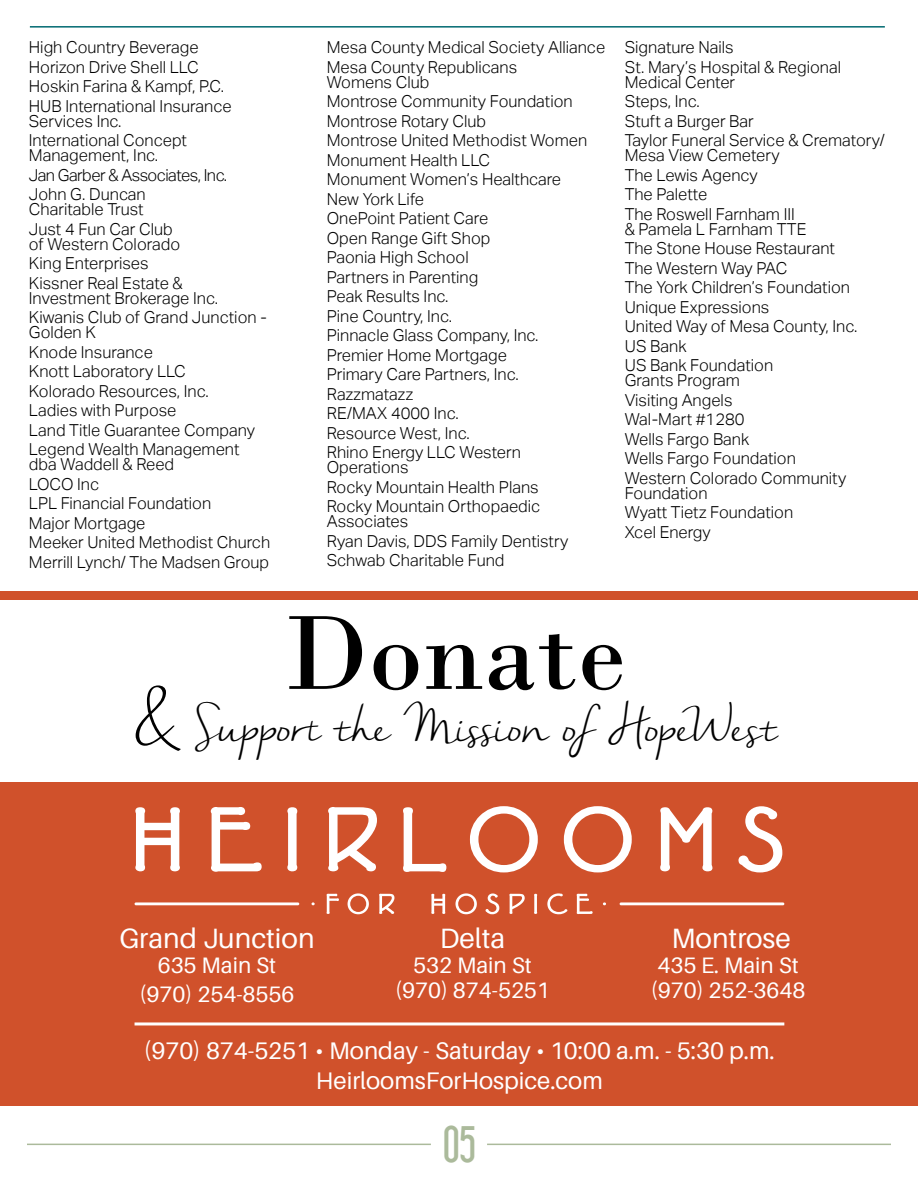
<style>
.page{position:relative;width:918px;height:1188px;background:#fff}
.page>*{position:absolute;margin:0;border:0;box-sizing:border-box;transform-origin:0 0}
.t1{font:111px "Bodoni";color:#000}
.t2{font:45px "Nella Sue";color:#000}
.t3{font:45px "Libel Suit";color:#abba9b}
.t4{font:27.9px "Aileron";color:#fff}
.t5{font:24px/30px "Aileron";color:#fff;text-align:center}
.t6{font:22.35px/25.2px "Aileron";color:#fff;text-align:center}
.t7{font:300 16.5px/19.5px "Aktiv Grotesk";color:#000}
.s1{font-size:72px}
</style>
<div class="page">
<hr style="left:27px;top:1144px;width:404px;height:1px;background:#abba9b">
<hr style="left:487px;top:1144px;width:404px;height:1px;background:#abba9b">
<div style="left:0;top:782px;width:918px;height:323px;background:#d0512b"></div>
<svg style="left:135px;top:807px;width:45px;height:64px"></svg>
<svg style="left:211px;top:807px;width:51px;height:65px"></svg>
<svg style="left:287px;top:807px;width:10px;height:64px"></svg>
<svg style="left:328px;top:807px;width:49px;height:64px"></svg>
<svg style="left:403px;top:807px;width:43px;height:65px"></svg>
<svg style="left:470px;top:806px;width:68px;height:66px"></svg>
<svg style="left:564px;top:806px;width:68px;height:66px"></svg>
<svg style="left:660px;top:807px;width:52px;height:64px"></svg>
<svg style="left:739px;top:806px;width:43px;height:66px"></svg>
<svg style="left:327px;top:894px;width:12px;height:20px"></svg>
<svg style="left:348px;top:893px;width:21px;height:21px"></svg>
<svg style="left:379px;top:894px;width:15px;height:20px"></svg>
<svg style="left:431px;top:894px;width:14px;height:20px"></svg>
<svg style="left:456px;top:893px;width:21px;height:21px"></svg>
<svg style="left:486px;top:893px;width:13px;height:21px"></svg>
<svg style="left:509px;top:894px;width:16px;height:20px"></svg>
<svg style="left:534px;top:894px;width:3px;height:20px"></svg>
<svg style="left:547px;top:893px;width:20px;height:21px"></svg>
<svg style="left:577px;top:894px;width:16px;height:20px"></svg>
<hr style="left:620px;top:902px;width:164px;height:3px;background:#fff">
<hr style="left:135px;top:902px;width:164px;height:3px;background:#fff">
<div style="left:0;top:591px;width:918px;height:9px;background:#d0512b"></div>
<hr style="left:135px;top:1022px;width:649px;height:3px;background:#fff">
<hr style="left:30px;top:26px;width:855px;height:2px;background:#006a71">
<p class="t7" style="left:29px;top:38px;width:204px">High Country Beverage<br>Horizon Drive Shell LLC<br>Hoskin Farina &amp; Kampf, P.C.<br>HUB International Insurance</p>
<p class="t7" style="left:29px;top:111px;width:160px">Services Inc.<br>International Concept</p>
<p class="t7" style="left:29px;top:146px;width:200px">Management, Inc.<br>Jan Garber &amp; Associates, Inc.<br>John G. Duncan</p>
<p class="t7" style="left:29px;top:200px;width:145px">Charitable Trust<br>Just 4 Fun Car Club</p>
<p class="t7" style="left:29px;top:234px;width:155px">of Western Colorado<br>King Enterprises<br>Kissner Real Estate &amp;</p>
<p class="t7" style="left:29px;top:288px;width:239px">Investment Brokerage Inc.<br>Kiwanis Club of Grand Junction -</p>
<p class="t7" style="left:29px;top:323px;width:228px">Golden K<br>Knode Insurance<br>Knott Laboratory LLC<br>Kolorado Resources, Inc.<br>Ladies with Purpose<br>Land Title Guarantee Company<br>Legend Wealth Management</p>
<p class="t7" style="left:29px;top:455px;width:243px">dba Waddell &amp; Reed<br>LOCO Inc<br>LPL Financial Foundation<br>Major Mortgage<br>Meeker United Methodist Church<br>Merrill Lynch/ The Madsen Group</p>
<p class="t7" style="left:327px;top:38px;width:280px">Mesa County Medical Society Alliance<br>Mesa County Republicans</p>
<p class="t7" style="left:327px;top:72px;width:262px">Womens Club<br>Montrose Community Foundation<br>Montrose Rotary Club<br>Montrose United Methodist Women<br>Monument Health LLC<br>Monument Women’s Healthcare<br>New York Life<br>OnePoint Patient Care<br>Open Range Gift Shop<br>Paonia High School<br>Partners in Parenting<br>Peak Results Inc.<br>Pine Country, Inc.<br>Pinnacle Glass Company, Inc.<br>Premier Home Mortgage<br>Primary Care Partners, Inc.<br>Razzmatazz<br>RE/MAX 4000 Inc.<br>Resource West, Inc.<br>Rhino Energy LLC Western</p>
<p class="t7" style="left:327px;top:458px;width:215px">Operations<br>Rocky Mountain Health Plans<br>Rocky Mountain Orthopaedic</p>
<p class="t7" style="left:327px;top:512px;width:243px">Associates<br>Ryan Davis, DDS Family Dentistry<br>Schwab Charitable Fund</p>
<p class="t7" style="left:625px;top:38px;width:218px">Signature Nails<br>St. Mary’s Hospital &amp; Regional</p>
<p class="t7" style="left:625px;top:72px;width:262px">Medical Center<br>Steps, Inc.<br>Stuft a Burger Bar<br>Taylor Funeral Service &amp; Crematory/</p>
<p class="t7" style="left:625px;top:146px;width:172px">Mesa View Cemetery<br>The Lewis Agency<br>The Palette<br>The Roswell Farnham III</p>
<p class="t7" style="left:625px;top:219px;width:234px">&amp; Pamela L Farnham TTE<br>The Stone House Restaurant<br>The Western Way PAC<br>The York Children’s Foundation<br>Unique Expressions<br>United Way of Mesa County, Inc.<br>US Bank<br>US Bank Foundation</p>
<p class="t7" style="left:625px;top:371px;width:223px">Grants Program<br>Visiting Angels<br>Wal-Mart #1280<br>Wells Fargo Bank<br>Wells Fargo Foundation<br>Western Colorado Community</p>
<p class="t7" style="left:625px;top:483px;width:170px">Foundation<br>Wyatt Tietz Foundation<br>Xcel Energy</p>
<h1 class="t1" style="left:284px;top:587px;width:343px">Donate</h1>
<h2 class="t2" style="left:132px;top:695px;width:647px"><span class="s1">&amp;</span> Support the Mission of HopeWest</h2>
<h3 class="t4" style="left:119px;top:923px;width:197px">Grand Junction</h3>
<h3 class="t6" style="left:140px;top:951px;width:156px;line-height:29.5px">635 Main St (970) 254-8556</h3>
<h3 class="t4" style="left:440px;top:923px;width:67px">Delta</h3>
<h3 class="t6" style="left:395px;top:953px;width:156px">532 Main St (970) 874-5251</h3>
<h3 class="t4" style="left:671px;top:923px;width:121px">Montrose</h3>
<h3 class="t6" style="left:651px;top:953px;width:156px;text-align:left">435 E. Main St (970) 252-3648</h3>
<h3 class="t5" style="left:144px;top:1036px;width:632px">(970) 874-5251 • Monday - Saturday • 10:00 a.m. - 5:30 p.m.<br>HeirloomsForHospice.com</h3>
<h2 class="t3" style="left:443px;top:1118px;width:34px">05</h2>
</div>
